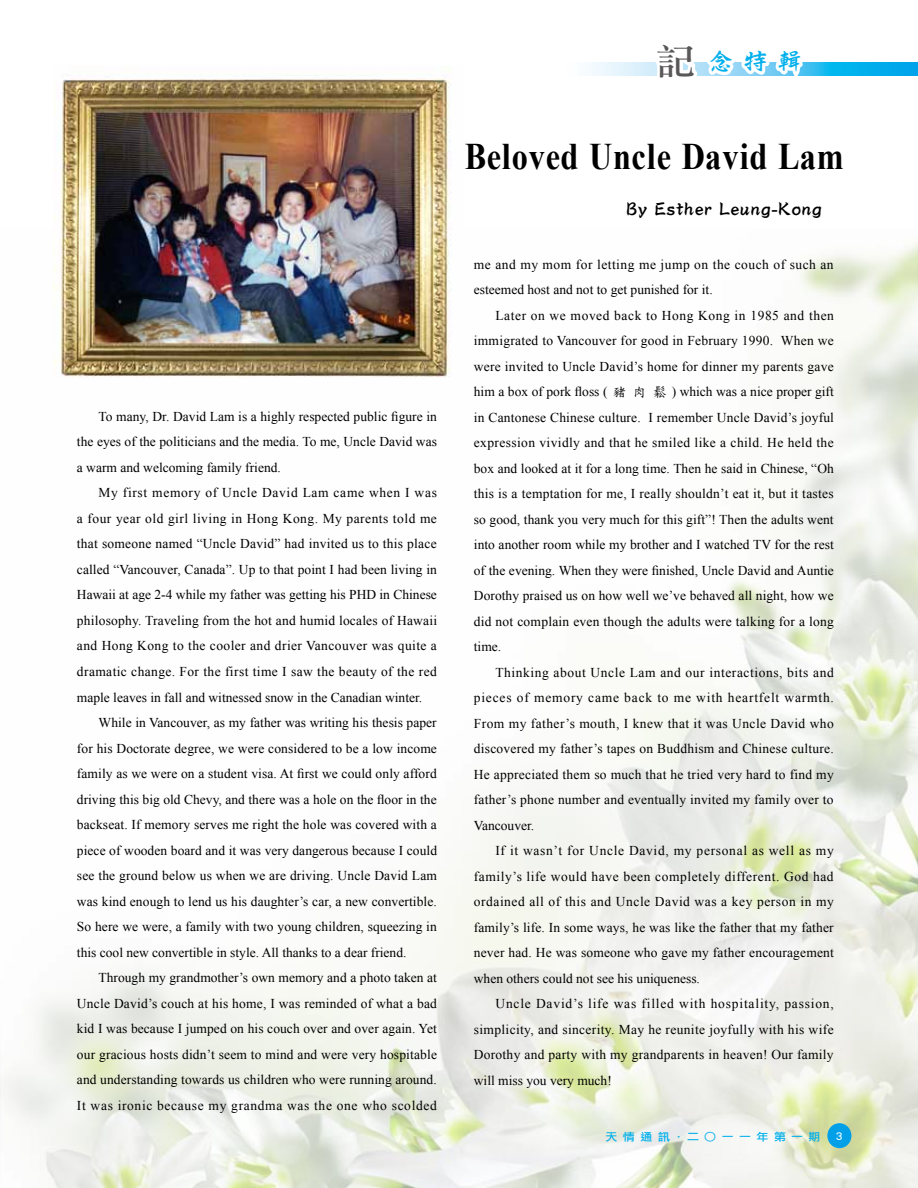
<style>
.page{position:relative;width:918px;height:1188px;background:#fff}
.page>*{position:absolute;margin:0;border:0;box-sizing:border-box;transform-origin:0 0}
.t1{font:700 37.5px "Times New Roman";letter-spacing:.025em;color:#000;scale:.86 1}
.t2{font:24px "DF Xing Kai W5 WINP BF";color:#00afec;scale:1.1 1}
.t3{font:21px "DF Xing Kai W5 WINP BF";color:#000}
.t4{font:13.5px/25.5px "Times New Roman";color:#000;text-align:justify}
.t5{font:13.5px/25.5px "Times New Roman";letter-spacing:.035em;color:#000}
.t6{font:10.8px "DF Li Hei Md HK BF";letter-spacing:.45em;color:#00afec;scale:1.11 1}
.t7{font:10.8px "DF Li Hei Md HK BF";color:#fff;scale:1.11 1}
.s1{font-family:"DF Li Song W5 WIN BF";font-size:36px;color:#595757}
.s2{font-family:"DFHK Std Kai W5 HKSCSP U"}
</style>
<div class="page">
<img style="left:0;top:242px;width:918px;height:946px">
<svg style="left:591px;top:63px;width:327px;height:13px;background:#55c8f2"></svg>
<div style="left:827px;top:1123px;width:24px;height:25px;background:#00a0e9;border-radius:50%"></div>
<svg style="left:648px;top:62px;width:171px;height:14px"></svg>
<img style="left:54px;top:68px;width:409px;height:321px">
<p class="t4" style="left:77px;top:404px;width:362px;text-indent:22px">To many, Dr. David Lam is a highly respected public figure in the eyes of the politicians and the media. To me, Uncle David was a warm and welcoming family friend.</p>
<p class="t4" style="left:77px;top:480px;width:362px;text-indent:22px">My first memory of Uncle David Lam came when I was a four year old girl living in Hong Kong. My parents told me that someone named “Uncle David” had invited us to this place called “Vancouver, Canada”. Up to that point I had been living in Hawaii at age 2-4 while my father was getting his PHD in Chinese philosophy. Traveling from the hot and humid locales of Hawaii and Hong Kong to the cooler and drier Vancouver was quite a dramatic change. For the first time I saw the beauty of the red maple leaves in fall and witnessed snow in the Canadian winter.</p>
<p class="t4" style="left:77px;top:710px;width:362px;text-indent:22px">While in Vancouver, as my father was writing his thesis paper for his Doctorate degree, we were considered to be a low income family as we were on a student visa. At first we could only afford driving this big old Chevy, and there was a hole on the floor in the backseat. If memory serves me right the hole was covered with a piece of wooden board and it was very dangerous because I could see the ground below us when we are driving. Uncle David Lam was kind enough to lend us his daughter’s car, a new convertible.<br>So here we were, a family with two young children, squeezing in this cool new convertible in style. All thanks to a dear friend.</p>
<p class="t4" style="left:77px;top:965px;width:362px;text-indent:22px">Through my grandmother’s own memory and a photo taken at Uncle David’s couch at his home, I was reminded of what a bad kid I was because I jumped on his couch over and over again. Yet our gracious hosts didn’t seem to mind and were very hospitable and understanding towards us children who were running around.<br>It was ironic because my grandma was the one who scolded</p>
<h2 class="t2" style="left:656px;top:49px;width:135px"><span class="s1">記</span>念特輯</h2>
<h1 class="t1" style="left:465px;top:131px;width:442px">Beloved Uncle David Lam</h1>
<h3 class="t3" style="left:626px;top:197px;width:197px">By Esther Leung-Kong</h3>
<p class="t5" style="left:474px;top:251px;width:361px">me and my mom for letting me jump on the couch of such an esteemed host and not to get punished for it.</p>
<p class="t4" style="left:474px;top:302px;width:362px;text-indent:22px">Later on we moved back to Hong Kong in 1985 and then immigrated to Vancouver for good in February 1990. When we were invited to Uncle David’s home for dinner my parents gave him a box of pork floss ( <span class="s2">豬肉鬆</span> ) which was a nice proper gift in Cantonese Chinese culture. I remember Uncle David’s joyful expression vividly and that he smiled like a child. He held the box and looked at it for a long time. Then he said in Chinese, “Oh this is a temptation for me, I really shouldn’t eat it, but it tastes so good, thank you very much for this gift”! Then the adults went into another room while my brother and I watched TV for the rest of the evening. When they were finished, Uncle David and Auntie Dorothy praised us on how well we’ve behaved all night, how we did not complain even though the adults were talking for a long time.</p>
<p class="t4" style="left:474px;top:659px;width:362px;text-indent:22px">Thinking about Uncle Lam and our interactions, bits and pieces of memory came back to me with heartfelt warmth.<br>From my father’s mouth, I knew that it was Uncle David who discovered my father’s tapes on Buddhism and Chinese culture.<br>He appreciated them so much that he tried very hard to find my father’s phone number and eventually invited my family over to Vancouver.</p>
<p class="t4" style="left:474px;top:838px;width:362px;text-indent:22px">If it wasn’t for Uncle David, my personal as well as my family’s life would have been completely different. God had ordained all of this and Uncle David was a key person in my family’s life. In some ways, he was like the father that my father never had. He was someone who gave my father encouragement when others could not see his uniqueness.</p>
<p class="t4" style="left:474px;top:991px;width:362px;text-indent:22px">Uncle David’s life was filled with hospitality, passion, simplicity, and sincerity. May he reunite joyfully with his wife Dorothy and party with my grandparents in heaven! Our family will miss you very much!</p>
<p class="t6" style="left:606px;top:1131px;width:195px">天情通訊．二○一一年第一期</p>
<p class="t7" style="left:836px;top:1131px;width:8px">3</p>
</div>
